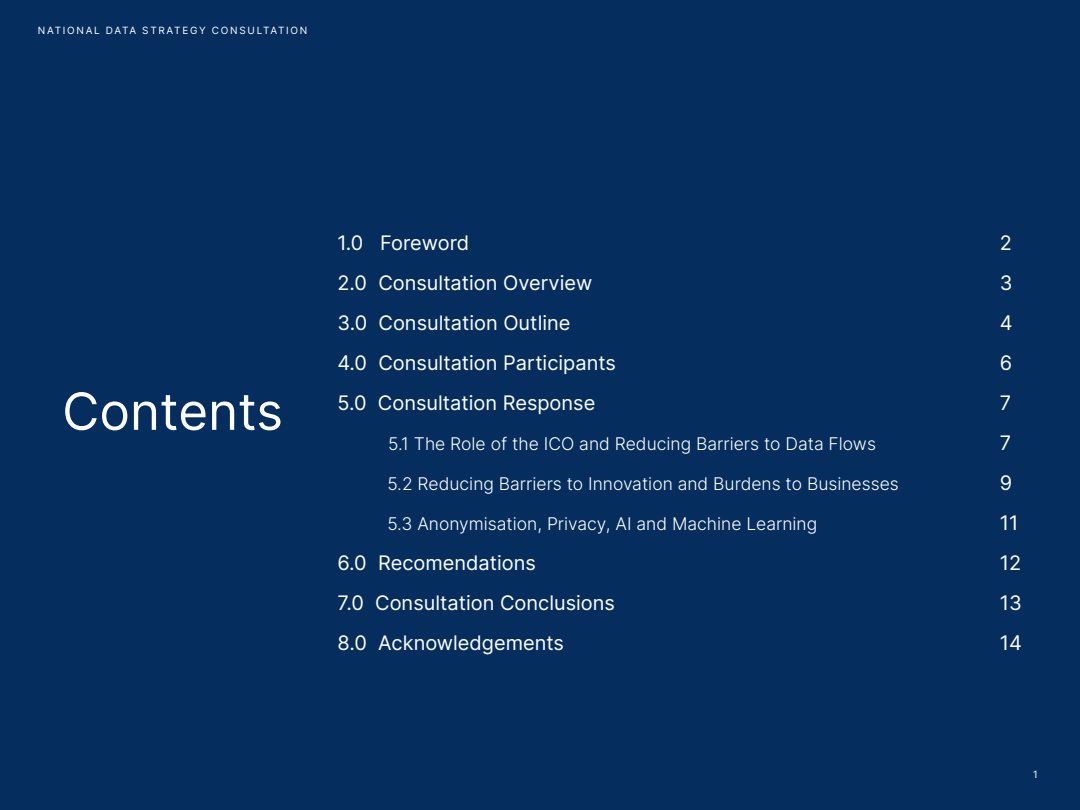
<style>
.page{position:relative;width:1080px;height:810px;background:#052e5e}
.page>*{position:absolute;margin:0;border:0;box-sizing:border-box;transform-origin:0 0}
.t1{font:51.25px "Inter";color:#fff}
.t2{font:20px "Inter";color:#fff}
.t3{font:300 17.5px "Inter";color:#fff}
.t4{font:10px "Inter";letter-spacing:.17em;color:#fff}
</style>
<div class="page">
<p class="t4" style="left:38px;top:23px;width:271px">NATIONAL DATA STRATEGY CONSULTATION</p>
<p class="t1" style="left:62px;top:374px;width:222px">Contents</p>
<p class="t2" style="left:338px;top:228px;width:133px">1.0 Foreword</p>
<p class="t2" style="left:338px;top:268px;width:256px">2.0 Consultation Overview</p>
<p class="t2" style="left:338px;top:308px;width:235px">3.0 Consultation Outline</p>
<p class="t2" style="left:338px;top:348px;width:280px">4.0 Consultation Participants</p>
<p class="t2" style="left:338px;top:388px;width:259px">5.0 Consultation Response</p>
<p class="t3" style="left:388px;top:431px;width:489px">5.1 The Role of the ICO and Reducing Barriers to Data Flows</p>
<p class="t3" style="left:387px;top:471px;width:513px">5.2 Reducing Barriers to Innovation and Burdens to Businesses</p>
<p class="t3" style="left:387px;top:511px;width:431px">5.3 Anonymisation, Privacy, AI and Machine Learning</p>
<p class="t2" style="left:338px;top:548px;width:200px">6.0 Recomendations</p>
<p class="t2" style="left:338px;top:588px;width:279px">7.0 Consultation Conclusions</p>
<p class="t2" style="left:338px;top:628px;width:228px">8.0 Acknowledgements</p>
<p class="t2" style="left:1000px;top:228px;width:14px">2</p>
<p class="t2" style="left:1000px;top:268px;width:14px">3</p>
<p class="t2" style="left:1000px;top:308px;width:14px">4</p>
<p class="t2" style="left:1000px;top:348px;width:14px">6</p>
<p class="t2" style="left:1000px;top:388px;width:13px">7</p>
<p class="t2" style="left:1000px;top:428px;width:13px">7</p>
<p class="t2" style="left:1000px;top:468px;width:14px">9</p>
<p class="t2" style="left:1000px;top:508px;width:20px">11</p>
<p class="t2" style="left:1000px;top:548px;width:23px">12</p>
<p class="t2" style="left:1000px;top:588px;width:24px">13</p>
<p class="t2" style="left:1000px;top:628px;width:24px">14</p>
<p class="t4" style="left:1033px;top:767px;width:6px">1</p>
</div>
